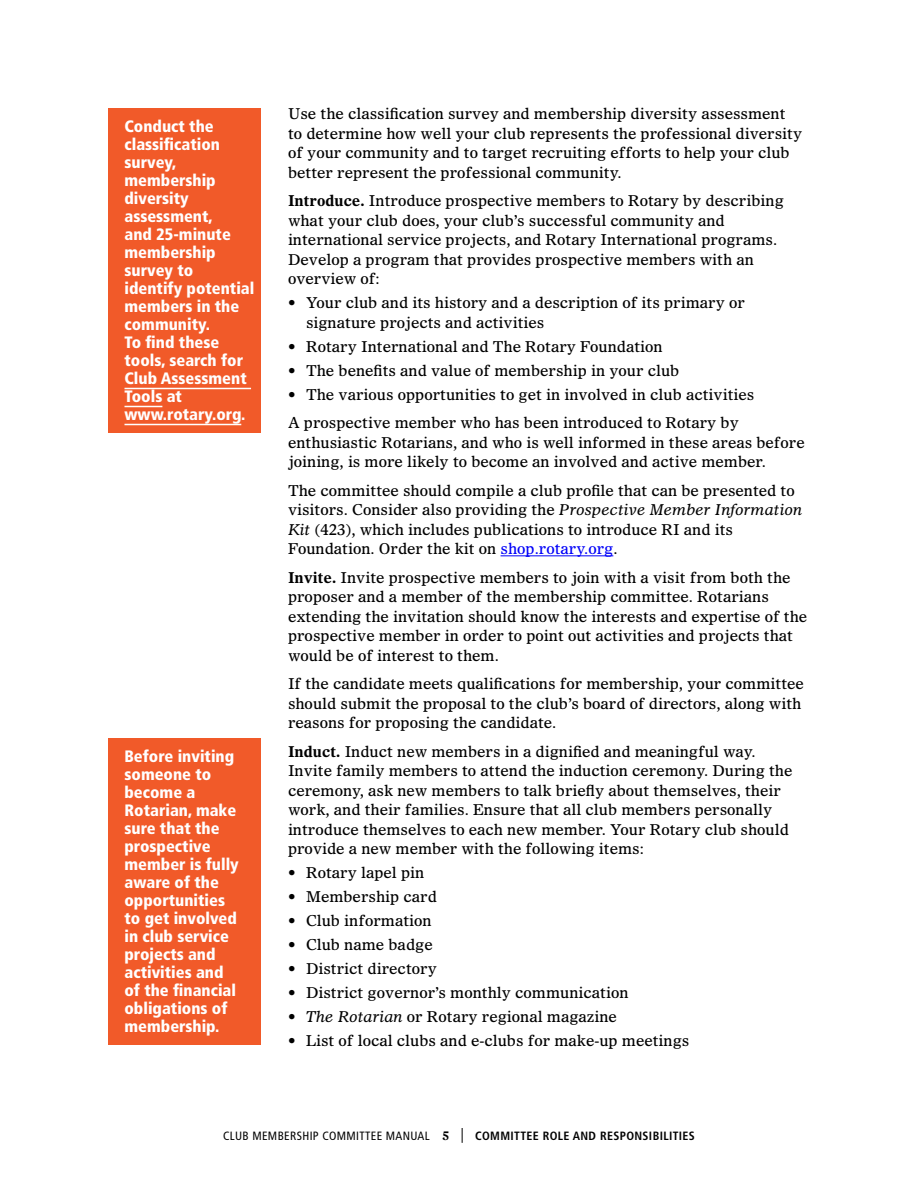
<style>
.page{position:relative;width:918px;height:1188px;background:#fff}
.page>*{position:absolute;margin:0;border:0;box-sizing:border-box;transform-origin:0 0}
.t1{font:900 condensed 16.5px/18px "Frutiger LT Std";color:#fff}
.t2{font:15px/19.5px "Olympian LT Std";color:#000}
.t3{font:700 condensed 12px "Frutiger LT Std";letter-spacing:.03em;color:#000}
.t4{font:condensed 12px "Frutiger LT Std";letter-spacing:.03em;color:#000}
.s1{font-weight:700}
.s2{font-style:italic}
.s3{color:#0000f9}
.s4{font-family:"Olympian LT Std";font-weight:700;font-stretch:normal}
</style>
<div class="page">
<svg style="left:462px;top:1128px;width:1px;height:15px"></svg>
<hr style="left:501px;top:555px;width:112px;height:1px;background:#0000f9">
<div style="left:108px;top:108px;width:153px;height:324px;background:#f15a29"></div>
<hr style="left:124px;top:388px;width:127px;height:1px;background:#fff">
<hr style="left:124px;top:406px;width:38px;height:1px;background:#fff">
<hr style="left:124px;top:424px;width:117px;height:1px;background:#fff">
<div style="left:108px;top:738px;width:153px;height:306px;background:#f15a29"></div>
<p class="t1" style="left:124px;top:118px;width:131px">Conduct the classification survey, membership diversity assessment,<br>and 25-minute membership survey to identify potential members in the community.<br>To find these tools, search for<br>Club Assessment<br>Tools at www.rotary.org.</p>
<p class="t1" style="left:124px;top:748px;width:116px">Before inviting someone to become a<br>Rotarian, make sure that the prospective member is fully aware of the opportunities to get involved in club service projects and activities and of the financial obligations of membership.</p>
<p class="t2" style="left:288px;top:104px;width:516px">Use the classification survey and membership diversity assessment to determine how well your club represents the professional diversity of your community and to target recruiting efforts to help your club better represent the professional community.</p>
<p class="t2" style="left:288px;top:191px;width:497px"><span class="s1">Introduce.</span> Introduce prospective members to Rotary by describing what your club does, your club’s successful community and international service projects, and Rotary International programs.<br>Develop a program that provides prospective members with an overview of:</p>
<p class="t2" style="left:306px;top:293px;width:440px;text-indent:-18px">• Your club and its history and a description of its primary or signature projects and activities</p>
<p class="t2" style="left:288px;top:336px;width:376px">• Rotary International and The Rotary Foundation</p>
<p class="t2" style="left:288px;top:360px;width:393px">• The benefits and value of membership in your club</p>
<p class="t2" style="left:288px;top:380px;width:468px;line-height:28.5px">• The various opportunities to get in involved in club activities<br>A prospective member who has been introduced to Rotary by</p>
<p class="t2" style="left:288px;top:432px;width:518px">enthusiastic Rotarians, and who is well informed in these areas before joining, is more likely to become an involved and active member.</p>
<p class="t2" style="left:288px;top:480px;width:516px">The committee should compile a club profile that can be presented to visitors. Consider also providing the <span class="s2">Prospective Member Information Kit</span> (423), which includes publications to introduce RI and its Foundation. Order the kit on <span class="s3">shop.rotary.org</span>.</p>
<p class="t2" style="left:288px;top:567px;width:521px"><span class="s1">Invite.</span> Invite prospective members to join with a visit from both the proposer and a member of the membership committee. Rotarians extending the invitation should know the interests and expertise of the prospective member in order to point out activities and projects that would be of interest to them.</p>
<p class="t2" style="left:288px;top:674px;width:517px">If the candidate meets qualifications for membership, your committee should submit the proposal to the club’s board of directors, along with reasons for proposing the candidate.</p>
<p class="t2" style="left:288px;top:741px;width:506px"><span class="s1">Induct.</span> Induct new members in a dignified and meaningful way.<br>Invite family members to attend the induction ceremony. During the ceremony, ask new members to talk briefly about themselves, their work, and their families. Ensure that all club members personally introduce themselves to each new member. Your Rotary club should provide a new member with the following items:</p>
<p class="t2" style="left:288px;top:863px;width:138px">• Rotary lapel pin</p>
<p class="t2" style="left:288px;top:887px;width:150px">• Membership card</p>
<p class="t2" style="left:288px;top:911px;width:145px">• Club information</p>
<p class="t2" style="left:288px;top:935px;width:146px">• Club name badge</p>
<p class="t2" style="left:288px;top:959px;width:150px">• District directory</p>
<p class="t2" style="left:288px;top:983px;width:342px">• District governor’s monthly communication</p>
<p class="t2" style="left:288px;top:1007px;width:330px">• <span class="s2">The Rotarian</span> or Rotary regional magazine</p>
<p class="t2" style="left:288px;top:1031px;width:403px">• List of local clubs and e-clubs for make-up meetings</p>
<p class="t4" style="left:223px;top:1129px;width:228px">CLUB MEMBERSHIP COMMITTEE MANUAL <span class="s4">5</span></p>
<p class="t3" style="left:475px;top:1129px;width:9px">COMMITT</p>
<p class="t3" style="left:527px;top:1129px;width:55px">EE ROLE AND</p>
<p class="t3" style="left:600px;top:1129px;width:96px">RESPONSIBILITIES</p>
</div>
